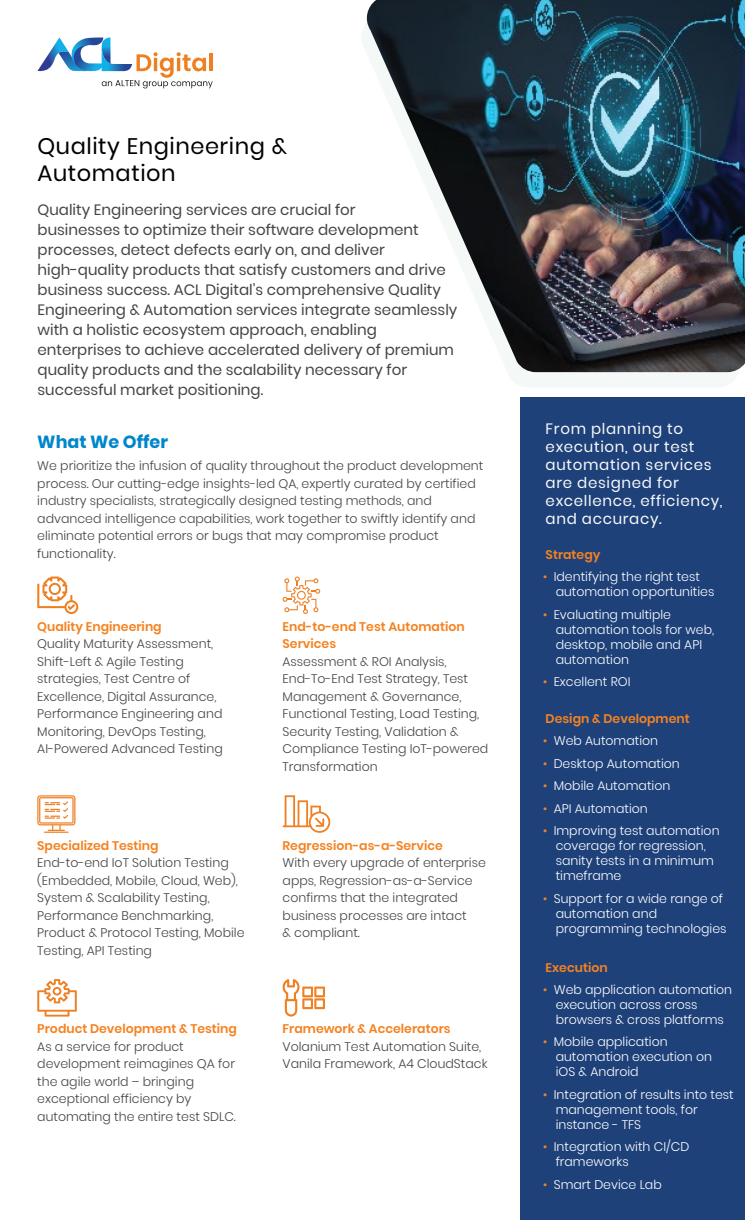
<style>
.page{position:relative;width:745px;height:1220px;background:#fff}
.page>*{position:absolute;margin:0;border:0;box-sizing:border-box;transform-origin:0 0}
.t1{font:22.5px/27.5px "Poppins";letter-spacing:.025em;color:#000}
.t2{font:700 17.5px "Poppins";color:#0086cc}
.t3{font:15px/20px "Poppins";color:#444}
.t4{font:15px/18px "Poppins";letter-spacing:.045em;color:#f9f9fa}
.t5{font:300 12.5px/17.5px "Poppins";color:#444}
.t6{font:300 12.5px/15px "Poppins";color:#fff}
.t7{font:600 12.5px/17.5px "Poppins";color:#f58220}
.s1{color:#f58220}
</style>
<div class="page">
<div style="left:520px;top:397px;width:224px;height:823px;background:#1e417a"></div>
<svg style="left:38px;top:38px;width:175px;height:50px"></svg>
<svg style="left:362px;top:31px;width:377px;height:356px;fill:#f4f9f8"></svg>
<img style="left:363px;top:0;width:381px;height:372px">
<svg style="left:282px;top:576px;width:38px;height:38px"></svg>
<svg style="left:37px;top:576px;width:41px;height:38px"></svg>
<svg style="left:37px;top:795px;width:38px;height:38px"></svg>
<svg style="left:282px;top:795px;width:48px;height:38px"></svg>
<svg style="left:37px;top:979px;width:40px;height:37px"></svg>
<svg style="left:282px;top:979px;width:43px;height:37px"></svg>
<h1 class="t1" style="left:38px;top:132px;width:251px">Quality Engineering &amp;<br>Automation</h1>
<p class="t3" style="left:38px;top:200px;width:421px">Quality Engineering services are crucial for<br>businesses to optimize their software development processes, detect defects early on, and deliver high-quality products that satisfy customers and drive business success. ACL Digital’s comprehensive Quality Engineering &amp; Automation services integrate seamlessly with a holistic ecosystem approach, enabling enterprises to achieve accelerated delivery of premium quality products and the scalability necessary for successful market positioning.</p>
<h2 class="t2" style="left:37px;top:432px;width:132px">What We Offer</h2>
<p class="t5" style="left:37px;top:457px;width:447px">We prioritize the infusion of quality throughout the product development process. Our cutting-edge insights-led QA, expertly curated by certified industry specialists, strategically designed testing methods, and advanced intelligence capabilities, work together to swiftly identify and eliminate potential errors or bugs that may compromise product functionality.</p>
<p class="t7" style="left:37px;top:618px;width:126px">Quality Engineering</p>
<p class="t5" style="left:37px;top:635px;width:187px">Quality Maturity Assessment,<br>Shift-Left &amp; Agile Testing strategies, Test Centre of<br>Excellence, Digital Assurance,<br>Performance Engineering and<br>Monitoring, DevOps Testing,<br>AI-Powered Advanced Testing</p>
<p class="t7" style="left:37px;top:836px;width:123px">Specialized Testing</p>
<p class="t5" style="left:37px;top:854px;width:208px">End-to-end IoT Solution Testing (Embedded, Mobile, Cloud, Web),<br>System &amp; Scalability Testing,<br>Performance Benchmarking,<br>Product &amp; Protocol Testing, Mobile<br>Testing, API Testing</p>
<p class="t7" style="left:37px;top:1020px;width:201px">Product Development &amp; Testing</p>
<p class="t5" style="left:37px;top:1038px;width:200px">As a service for product development reimagines QA for the agile world – bringing exceptional efficiency by automating the entire test SDLC.</p>
<p class="t7" style="left:282px;top:618px;width:183px">End-to-end Test Automation<br>Services</p>
<p class="t5" style="left:282px;top:653px;width:207px">Assessment &amp; ROI Analysis,<br>End-To-End Test Strategy, Test<br>Management &amp; Governance,<br>Functional Testing, Load Testing,<br>Security Testing, Validation &amp;<br>Compliance Testing IoT-powered<br>Transformation</p>
<p class="t7" style="left:282px;top:836px;width:162px">Regression-as-a-Service</p>
<p class="t5" style="left:282px;top:854px;width:205px">With every upgrade of enterprise apps, Regression-as-a-Service confirms that the integrated business processes are intact<br>&amp; compliant.</p>
<p class="t7" style="left:282px;top:1020px;width:169px">Framework &amp; Accelerators</p>
<p class="t5" style="left:282px;top:1038px;width:206px">Volanium Test Automation Suite,<br>Vanila Framework, A4 CloudStack</p>
<p class="t4" style="left:545px;top:419px;width:178px">From planning to execution, our test automation services are designed for excellence, efficiency, and accuracy.</p>
<p class="t7" style="left:545px;top:546px;width:56px">Strategy</p>
<p class="t6" style="left:555px;top:569px;width:160px;text-indent:-12px"><span class="s1">•</span> Identifying the right test automation opportunities</p>
<p class="t6" style="left:555px;top:607px;width:160px;text-indent:-12px"><span class="s1">•</span> Evaluating multiple automation tools for web, desktop, mobile and API automation</p>
<p class="t6" style="left:542px;top:674px;width:89px"><span class="s1">•</span> Excellent ROI</p>
<p class="t7" style="left:545px;top:710px;width:145px">Design &amp; Development</p>
<p class="t6" style="left:542px;top:733px;width:116px"><span class="s1">•</span> Web Automation</p>
<p class="t6" style="left:542px;top:756px;width:138px"><span class="s1">•</span> Desktop Automation</p>
<p class="t6" style="left:542px;top:778px;width:129px"><span class="s1">•</span> Mobile Automation</p>
<p class="t6" style="left:542px;top:801px;width:106px"><span class="s1">•</span> API Automation</p>
<p class="t6" style="left:555px;top:823px;width:165px;text-indent:-12px"><span class="s1">•</span> Improving test automation coverage for regression, sanity tests in a minimum timeframe</p>
<p class="t6" style="left:555px;top:891px;width:172px;text-indent:-12px"><span class="s1">•</span> Support for a wide range of automation and programming technologies</p>
<p class="t7" style="left:545px;top:959px;width:63px">Execution</p>
<p class="t6" style="left:555px;top:982px;width:178px;text-indent:-12px"><span class="s1">•</span> Web application automation execution across cross browsers &amp; cross platforms</p>
<p class="t6" style="left:555px;top:1034px;width:158px;text-indent:-12px"><span class="s1">•</span> Mobile application automation execution on iOS &amp; Android</p>
<p class="t6" style="left:555px;top:1087px;width:179px;text-indent:-12px"><span class="s1">•</span> Integration of results into test management tools, for instance - TFS</p>
<p class="t6" style="left:555px;top:1139px;width:135px;text-indent:-12px"><span class="s1">•</span> Integration with CI/CD frameworks</p>
<p class="t6" style="left:542px;top:1177px;width:120px"><span class="s1">•</span> Smart Device Lab</p>
</div>
